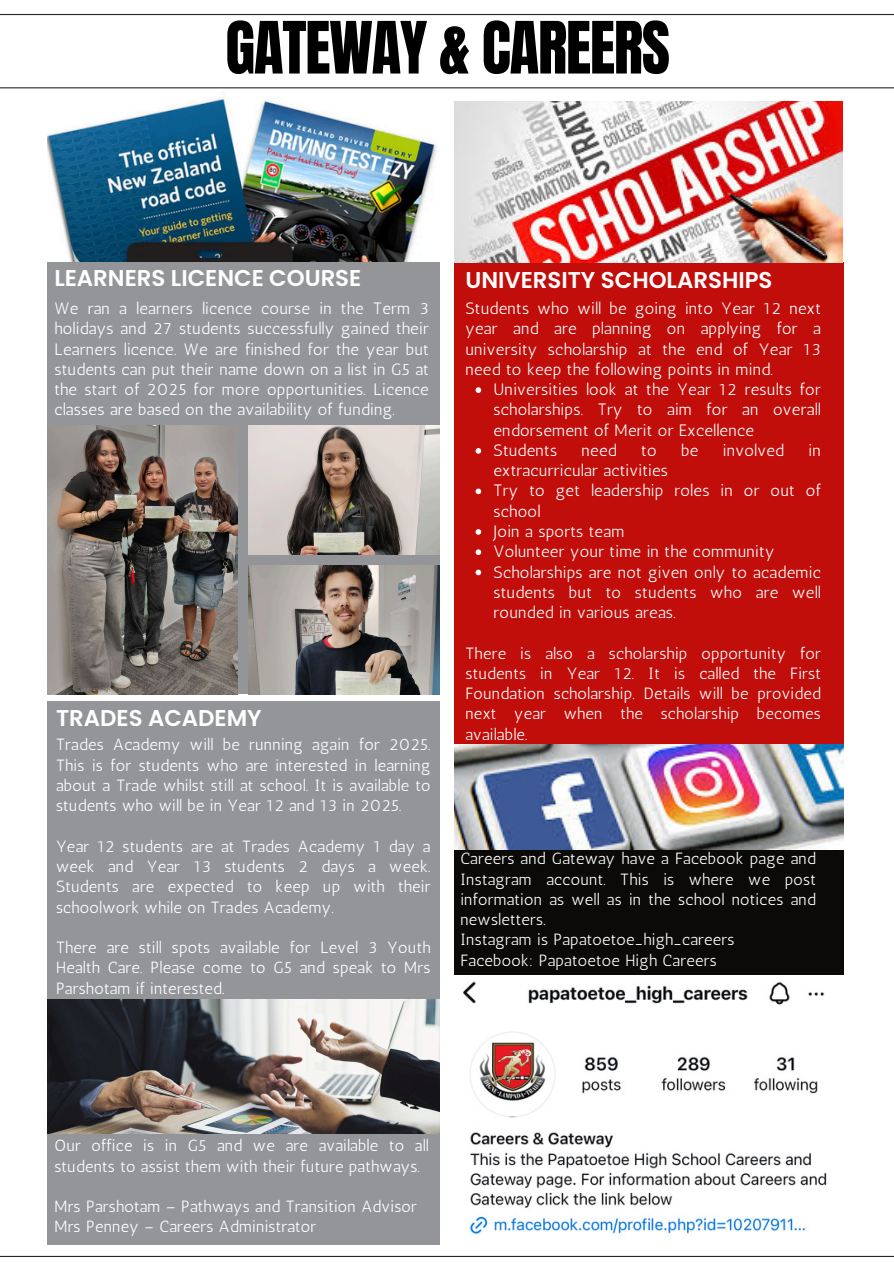
<style>
.page{position:relative;width:894px;height:1264px;background:#fff}
.page>*{position:absolute;margin:0;border:0;box-sizing:border-box;transform-origin:0 0}
.t1{font:61.2px "Anton";letter-spacing:-.02em;color:#000}
.t2{font:600 22.8px "Poppins";color:#fff}
.t3{font:16.5px/20.2px "Antic";letter-spacing:.02em;color:#fff;text-align:justify}
.t4{font:16.2px/20.2px "Antic";letter-spacing:.02em;color:#fff;text-align:justify}
</style>
<div class="page">
<hr style="left:0;top:1255px;width:893px;height:1px;background:#2a2723">
<hr style="left:0;top:87px;width:893px;height:1px;background:#2a2723">
<div style="left:47px;top:262px;width:392px;height:432px;background:#939598"></div>
<div style="left:47px;top:701px;width:392px;height:544px;background:#939598"></div>
<img style="left:47px;top:999px;width:392px;height:134px">
<div style="left:454px;top:262px;width:389px;height:482px;background:#c10e0b"></div>
<div style="left:454px;top:758px;width:389px;height:478px;background:#0b0a09"></div>
<hr style="left:0;top:14px;width:893px;height:1px;background:#2a2723">
<img style="left:47px;top:97px;width:390px;height:165px">
<img style="left:47px;top:426px;width:190px;height:269px">
<img style="left:249px;top:565px;width:190px;height:130px">
<img style="left:249px;top:426px;width:190px;height:128px">
<img style="left:454px;top:101px;width:388px;height:161px">
<svg style="left:475px;top:387px;width:6px;height:6px"></svg>
<svg style="left:475px;top:448px;width:6px;height:5px"></svg>
<svg style="left:475px;top:488px;width:6px;height:6px"></svg>
<svg style="left:475px;top:529px;width:6px;height:5px"></svg>
<svg style="left:475px;top:549px;width:6px;height:6px"></svg>
<svg style="left:475px;top:569px;width:6px;height:6px"></svg>
<img style="left:454px;top:744px;width:388px;height:105px">
<img style="left:454px;top:975px;width:389px;height:261px">
<p class="t1" style="left:225px;top:4px;width:446px">GATEWAY &amp; CAREERS</p>
<p class="t2" style="left:54px;top:262px;width:308px">LEARNERS LICENCE COURSE</p>
<p class="t2" style="left:465px;top:264px;width:308px">UNIVERSITY SCHOLARSHIPS</p>
<p class="t3" style="left:54px;top:298px;width:376px">We ran a learners licence course in the Term 3 holidays and 27 students successfully gained their Learners licence. We are finished for the year but students can put their name down on a list in G5 at the start of 2025 for more opportunities. Licence classes are based on the availability of funding.</p>
<p class="t3" style="left:465px;top:298px;width:357px">Students who will be going into Year 12 next year and are planning on applying for a university scholarship at the end of Year 13 need to keep the following points in mind.</p>
<h2 class="t3" style="left:493px;top:379px;width:329px">Universities look at the Year 12 results for scholarships. Try to aim for an overall endorsement of Merit or Excellence</h2>
<p class="t3" style="left:493px;top:440px;width:65px">Students</p>
<p class="t3" style="left:581px;top:440px;width:37px">need</p>
<p class="t3" style="left:641px;top:440px;width:17px">to</p>
<p class="t3" style="left:680px;top:440px;width:19px">be</p>
<p class="t3" style="left:722px;top:440px;width:63px">involved</p>
<p class="t3" style="left:808px;top:440px;width:14px">in</p>
<p class="t3" style="left:493px;top:460px;width:176px">extracurricular activities</p>
<p class="t3" style="left:493px;top:480px;width:329px">Try to get leadership roles in or out of school</p>
<p class="t3" style="left:493px;top:521px;width:132px">Join a sports team</p>
<p class="t3" style="left:493px;top:541px;width:282px">Volunteer your time in the community</p>
<p class="t3" style="left:493px;top:561px;width:329px">Scholarships are not given only to academic students but to students who are well rounded in various areas.</p>
<p class="t4" style="left:465px;top:643px;width:357px">There is also a scholarship opportunity for students in Year 12. It is called the First Foundation scholarship. Details will be provided next year when the scholarship becomes available.</p>
<h2 class="t2" style="left:56px;top:702px;width:207px">TRADES ACADEMY</h2>
<p class="t4" style="left:56px;top:734px;width:376px">Trades Academy will be running again for 2025.<br>This is for students who are interested in learning about a Trade whilst still at school. It is available to students who will be in Year 12 and 13 in 2025.</p>
<p class="t4" style="left:56px;top:836px;width:376px">Year 12 students are at Trades Academy 1 day a week and Year 13 students 2 days a week.<br>Students are expected to keep up with their schoolwork while on Trades Academy.</p>
<p class="t4" style="left:56px;top:937px;width:376px">There are still spots available for Level 3 Youth Health Care. Please come to G5 and speak to Mrs Parshotam if interested.</p>
<p class="t4" style="left:460px;top:848px;width:357px">Careers and Gateway have a Facebook page and Instagram account. This is where we post information as well as in the school notices and newsletters.</p>
<p class="t4" style="left:460px;top:929px;width:275px">Instagram is Papatoetoe_high_careers</p>
<p class="t4" style="left:460px;top:949px;width:258px">Facebook: Papatoetoe High Careers</p>
<p class="t4" style="left:54px;top:1135px;width:376px">Our office is in G5 and we are available to all students to assist them with their future pathways.</p>
<p class="t4" style="left:54px;top:1196px;width:364px">Mrs Parshotam – Pathways and Transition Advisor</p>
<p class="t4" style="left:54px;top:1216px;width:263px">Mrs Penney – Careers Administrator</p>
</div>
